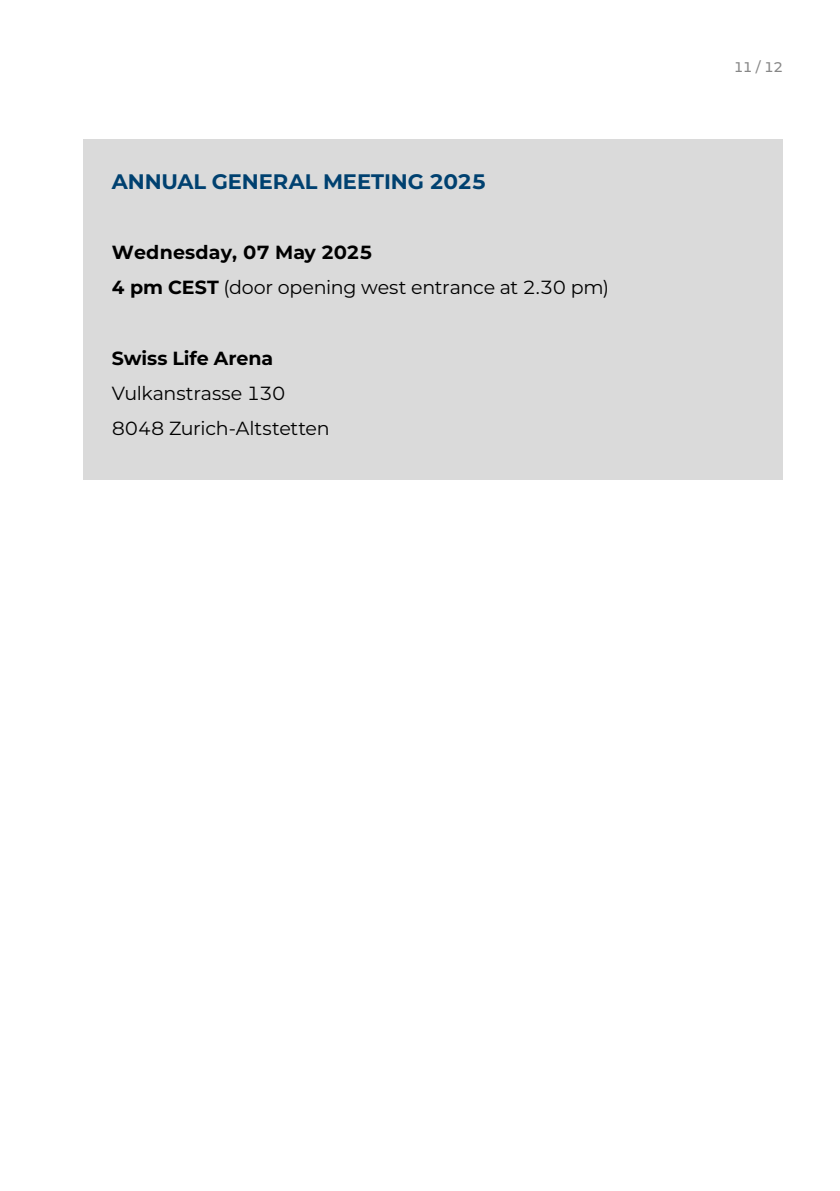
<style>
.page{position:relative;width:840px;height:1191px;background:#fff}
.page>*{position:absolute;margin:0;border:0;box-sizing:border-box;transform-origin:0 0}
.t1{font:700 21px "Stadler Type";letter-spacing:-.005em;color:#004170}
.t2{font:19px "Stadler Type";letter-spacing:-.01em;color:#000}
.t3{font:700 19px "Stadler Type";color:#000}
.t4{font:500 14px "Stadler Type";color:#878787}
.s1{font-weight:700}
</style>
<div class="page">
<div style="left:83px;top:139px;width:699px;height:341px;background:#dadada"></div>
<p class="t1" style="left:112px;top:166px;width:376px">ANNUAL GENERAL MEETING 2025</p>
<p class="t3" style="left:112px;top:239px;width:262px">Wednesday, 07 May 2025</p>
<p class="t2" style="left:112px;top:274px;width:498px"><span class="s1">4 pm CEST</span> (door opening west entrance at 2.30 pm)</p>
<p class="t3" style="left:112px;top:344px;width:163px">Swiss Life Arena</p>
<p class="t2" style="left:112px;top:380px;width:175px">Vulkanstrasse 130</p>
<p class="t2" style="left:112px;top:415px;width:219px">8048 Zurich-Altstetten</p>
<p class="t4" style="left:733px;top:57px;width:51px">11 / 12</p>
</div>
